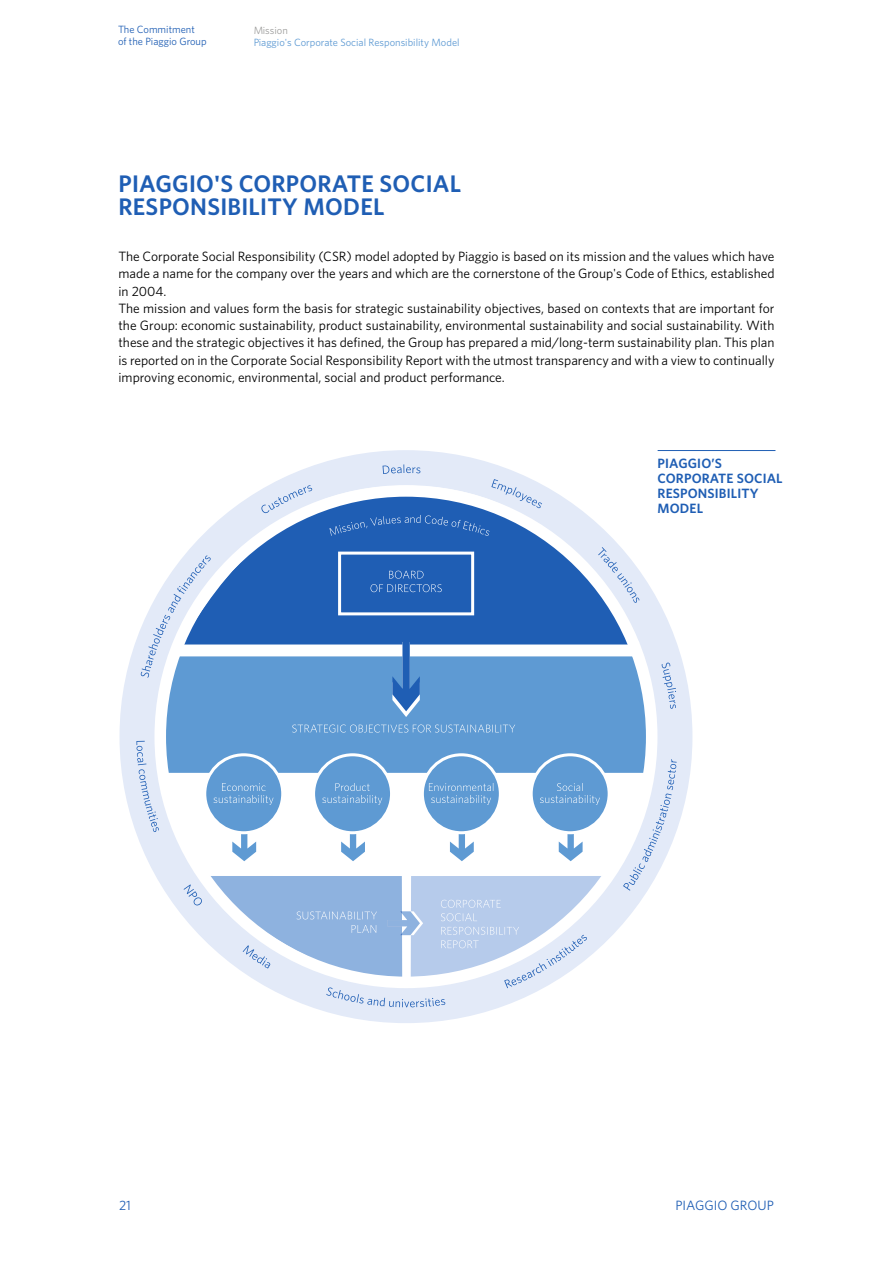
<style>
.page{position:relative;width:893px;height:1263px;background:#fff}
.page>*{position:absolute;margin:0;border:0;box-sizing:border-box;transform-origin:0 0}
.t1{font:600 24px/22.5px "Whitney";letter-spacing:.01em;color:#1f5eb4}
.t2{font:13.5px/17.2px "Whitney";color:#000}
.t3{font:600 13.5px/15px "Whitney";letter-spacing:.01em;color:#1f5eb4}
.t4{font:13.5px "Whitney";color:#1f5eb4}
.t5{font:10.5px "Whitney";color:#5e9ad3}
.t6{font:10.5px/12px "Whitney";color:#1f5eb4}
.t7{font:10.5px "Whitney";color:#9d9d9c}
</style>
<div class="page">
<div style="left:120px;top:450px;width:572px;height:573px;border:42px solid #e3eaf8;border-radius:50%"></div>
<div style="left:167px;top:709px;width:477px;height:32px;background:#5e9ad3"></div>
<svg style="left:292px;top:724px;width:223px;height:8px;background:#75a8d9"></svg>
<svg style="left:392px;top:709px;width:28px;height:8px"></svg>
<hr style="left:658px;top:450px;width:117px;height:1px;background:#1f5eb4">
<svg style="left:136px;top:741px;width:541px;height:266px"></svg>
<svg style="left:141px;top:464px;width:535px;height:245px"></svg>
<svg style="left:329px;top:515px;width:160px;height:21px;background:#2c67b8"></svg>
<p class="t6" style="left:118px;top:23px;width:90px">The Commitment<br>of the Piaggio Group</p>
<p class="t7" style="left:253px;top:24px;width:36px">Mission</p>
<p class="t5" style="left:253px;top:36px;width:208px">Piaggio's Corporate Social Responsibility Model</p>
<h1 class="t1" style="left:118px;top:172px;width:344px">PIAGGIO'S CORPORATE SOCIAL<br>RESPONSIBILITY MODEL</h1>
<p class="t2" style="left:118px;top:247px;width:658px">The Corporate Social Responsibility (CSR) model adopted by Piaggio is based on its mission and the values which have made a name for the company over the years and which are the cornerstone of the Group's Code of Ethics, established in 2004.<br>The mission and values form the basis for strategic sustainability objectives, based on contexts that are important for the Group: economic sustainability, product sustainability, environmental sustainability and social sustainability. With these and the strategic objectives it has defined, the Group has prepared a mid/long-term sustainability plan. This plan is reported on in the Corporate Social Responsibility Report with the utmost transparency and with a view to continually improving economic, environmental, social and product performance.</p>
<p class="t3" style="left:658px;top:456px;width:127px">PIAGGIO’S<br>CORPORATE SOCIAL<br>RESPONSIBILITY<br>MODEL</p>
<p class="t4" style="left:119px;top:1197px;width:14px">21</p>
<p class="t4" style="left:675px;top:1197px;width:100px">PIAGGIO GROUP</p>
</div>
